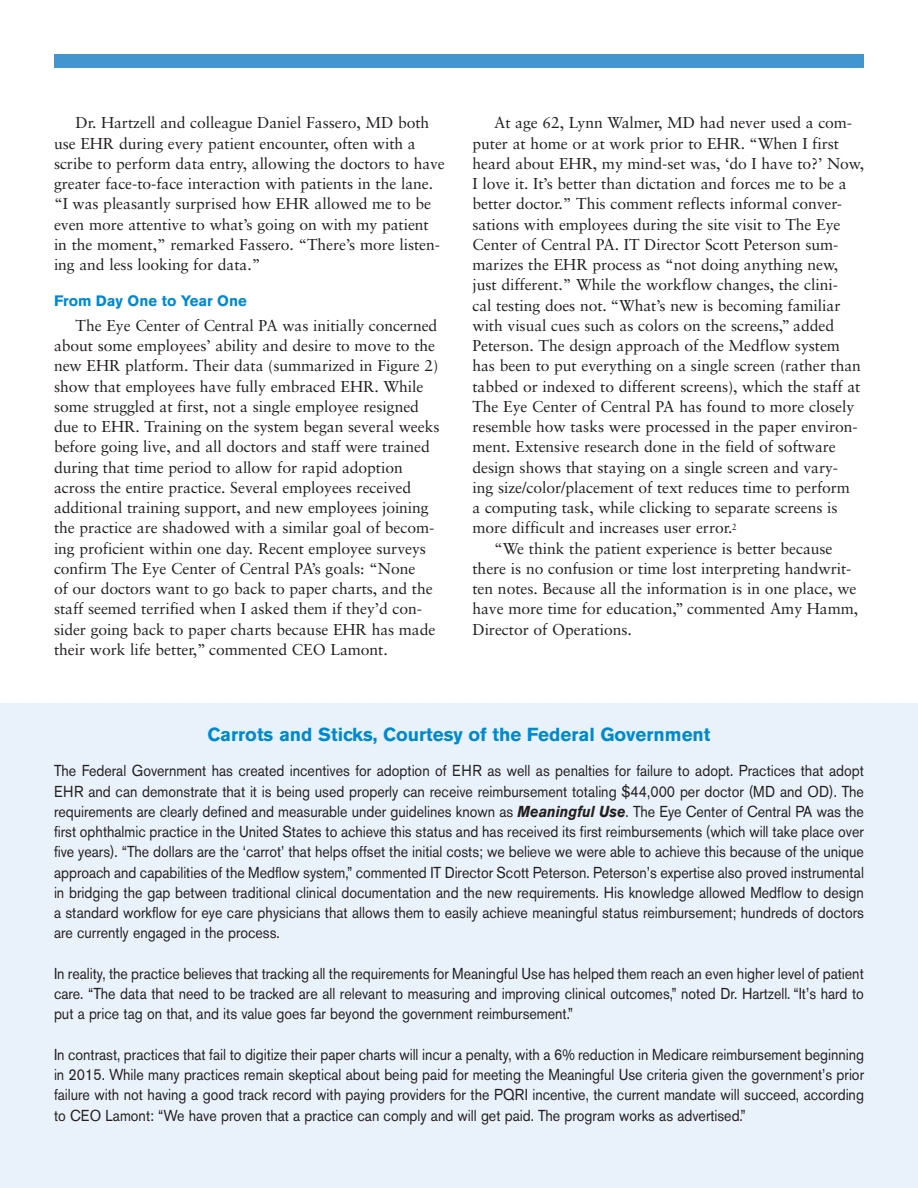
<style>
.page{position:relative;width:918px;height:1188px;background:#fff}
.page>*{position:absolute;margin:0;border:0;box-sizing:border-box;transform-origin:0 0}
.Subhead1{font:700 18.75px "Akzidenz Grotesk BE";color:#0089cf}
.Body_Text{font:15.75px/20.2px "Sabon";letter-spacing:-.005em;color:#231f20}
.Highlighted_text{font:15.75px/20.2px "Akzidenz Grotesk BE";color:#231f20;text-align:justify;scale:.9 1}
.Subhead1-2{font:700 15px "Akzidenz Grotesk BE";color:#0089cf}
.s1{font-weight:700;font-style:italic}
</style>
<div class="page">
<div style="left:54px;top:54px;width:810px;height:14px;background:#4395d0"></div>
<div style="left:0;top:703px;width:918px;height:485px;background:#e9f2fa"></div>
<p class="Body_Text" style="left:54px;top:112px;width:392px;text-indent:22px">Dr. Hartzell and colleague Daniel Fassero, MD both use EHR during every patient encounter, often with a scribe to perform data entry, allowing the doctors to have greater face-to-face interaction with patients in the lane. “I was pleasantly surprised how EHR allowed me to be even more attentive to what’s going on with my patient in the moment,” remarked Fassero. “There’s more listen&shy;ing and less looking for data.”</p>
<p class="Subhead1-2" style="left:54px;top:292px;width:194px">From Day One to Year One</p>
<p class="Body_Text" style="left:54px;top:315px;width:387px;text-indent:22px">The Eye Center of Central PA was initially concerned about some employees’ ability and desire to move to the new EHR platform. Their data (summarized in Figure 2) show that employees have fully embraced EHR. While some struggled at first, not a single employee resigned due to EHR. Training on the system began several weeks before going live, and all doctors and staff were trained during that time period to allow for rapid adoption across the entire practice. Several employees received additional training support, and new employees joining the practice are shadowed with a similar goal of becom&shy;ing proficient within one day. Recent employee surveys confirm The Eye Center of Central PA’s goals: “None<br>of our doctors want to go back to paper charts, and the staff seemed terrified when I asked them if they’d con&shy;sider going back to paper charts because EHR has made their work life better,” commented CEO Lamont.</p>
<p class="Body_Text" style="left:472px;top:112px;width:393px;text-indent:22px">At age 62, Lynn Walmer, MD had never used a com&shy;puter at home or at work prior to EHR. “When I first heard about EHR, my mind-set was, ‘do I have to?’ Now, I love it. It’s better than dictation and forces me to be a better doctor.” This comment reflects informal conver&shy;sations with employees during the site visit to The Eye Center of Central PA. IT Director Scott Peterson sum&shy;marizes the EHR process as “not doing anything new, just different.” While the workflow changes, the clini-<br>cal testing does not. “What’s new is becoming familiar with visual cues such as colors on the screens,” added Peterson. The design approach of the Medflow system has been to put everything on a single screen (rather than tabbed or indexed to different screens), which the staff at The Eye Center of Central PA has found to more closely resemble how tasks were processed in the paper environ&shy;ment. Extensive research done in the field of software design shows that staying on a single screen and vary-<br>ing size/color/placement of text reduces time to perform<br>a computing task, while clicking to separate screens is more difficult and increases user error.<sup>2</sup></p>
<p class="Body_Text" style="left:472px;top:538px;width:387px;text-indent:22px">“We think the patient experience is better because there is no confusion or time lost interpreting handwrit&shy;ten notes. Because all the information is in one place, we have more time for education,” commented Amy Hamm, Director of Operations.</p>
<p class="Subhead1" style="left:207px;top:724px;width:505px">Carrots and Sticks, Courtesy of the Federal Government</p>
<p class="Highlighted_text" style="left:54px;top:761px;width:902px">The Federal Government has created incentives for adoption of EHR as well as penalties for failure to adopt. Practices that adopt EHR and can demonstrate that it is being used properly can receive reimbursement totaling $44,000 per doctor (MD and OD). The requirements are clearly defined and measurable under guidelines known as <span class="s1">Meaningful Use</span>. The Eye Center of Central PA was the first ophthalmic practice in the United States to achieve this status and has received its first reimbursements (which will take place over five years). “The dollars are the ‘carrot’ that helps offset the initial costs; we believe we were able to achieve this because of the unique approach and capabilities of the Medflow system,” commented IT Director Scott Peterson. Peterson’s expertise also proved instrumental in bridging the gap between traditional clinical documentation and the new requirements. His knowledge allowed Medflow to design a standard workflow for eye care physicians that allows them to easily achieve meaningful status reimbursement; hundreds of doctors are currently engaged in the process.</p>
<p class="Highlighted_text" style="left:54px;top:963px;width:902px">In reality, the practice believes that tracking all the requirements for Meaningful Use has helped them reach an even higher level of patient care. “The data that need to be tracked are all relevant to measuring and improving clinical outcomes,” noted Dr. Hartzell. “It’s hard to put a price tag on that, and its value goes far beyond the government reimbursement.”</p>
<p class="Highlighted_text" style="left:54px;top:1044px;width:902px">In contrast, practices that fail to digitize their paper charts will incur a penalty, with a 6% reduction in Medicare reimbursement beginning in 2015. While many practices remain skeptical about being paid for meeting the Meaningful Use criteria given the government’s prior failure with not having a good track record with paying providers for the PQRI incentive, the current mandate will succeed, according to CEO Lamont: “We have proven that a practice can comply and will get paid. The program works as advertised.”</p>
</div>
